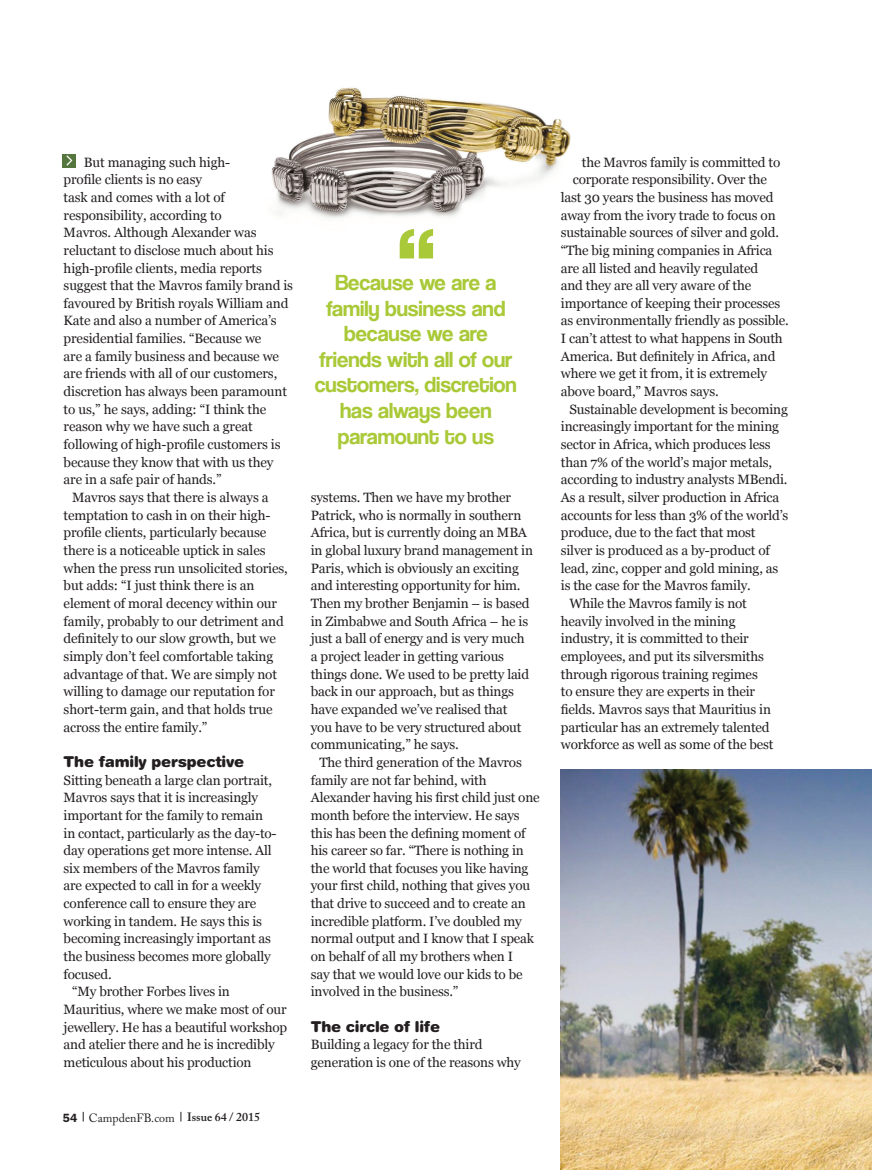
<style>
.page{position:relative;width:872px;height:1170px;background:#fff}
.page>*{position:absolute;margin:0;border:0;box-sizing:border-box;transform-origin:0 0}
.Pull_Quote_new{font:900 78px "Helvetica Neue LT Std";color:#a9c938}
.Pull_Quote_new-2{font:22.5px/25.5px "Coolvetica Rg";color:#a9c938;text-align:center}
.Body_text{font:900 15px "Helvetica Rounded LT Std";letter-spacing:-.015em;color:#231f20}
.Body_text-2{font:13.5px/17.7px "Georgia";letter-spacing:-.015em;color:#231f20}
.t1{font:12px "Adobe Caslon Pro";color:#231f20}
.s1{font-family:"ITC Franklin Gothic Std";font-weight:600}
.s2{font-weight:600}
</style>
<div class="page">
<img style="left:271px;top:87px;width:300px;height:131px">
<div style="left:62px;top:154px;width:13px;height:13px;background:#55763c"></div>
<svg style="left:66px;top:155px;width:6px;height:11px"></svg>
<img style="left:561px;top:769px;width:311px;height:400px">
<p class="Body_text-2" style="left:64px;top:153px;width:231px;text-indent:20px">But managing such high-<br>profile clients is no easy<br>task and comes with a lot of responsibility, according to<br>Mavros. Although Alexander was reluctant to disclose much about his high-profile clients, media reports suggest that the Mavros family brand is favoured by British royals William and Kate and also a number of America’s presidential families. “Because we<br>are a family business and because we are friends with all of our customers, discretion has always been paramount to us,” he says, adding: “I think the reason why we have such a great following of high-profile customers is because they know that with us they are in a safe pair of hands.”</p>
<p class="Body_text-2" style="left:64px;top:488px;width:226px;text-indent:9px">Mavros says that there is always a temptation to cash in on their high&shy;profile clients, particularly because there is a noticeable uptick in sales when the press run unsolicited stories, but adds: “I just think there is an element of moral decency within our family, probably to our detriment and definitely to our slow growth, but we simply don’t feel comfortable taking advantage of that. We are simply not willing to damage our reputation for short-term gain, and that holds true across the entire family.”</p>
<p class="Body_text" style="left:64px;top:751px;width:182px">The family perspective</p>
<p class="Body_text-2" style="left:64px;top:771px;width:214px">Sitting beneath a large clan portrait, Mavros says that it is increasingly important for the family to remain in contact, particularly as the day-to&shy;day operations get more intense. All six members of the Mavros family are expected to call in for a weekly conference call to ensure they are working in tandem. He says this is becoming increasingly important as the business becomes more globally focused.</p>
<p class="Body_text-2" style="left:64px;top:982px;width:225px;text-indent:9px">“My brother Forbes lives in Mauritius, where we make most of our jewellery. He has a beautiful workshop and atelier there and he is incredibly meticulous about his production</p>
<p class="t1" style="left:63px;top:1110px;width:199px"><span class="s1">54</span> CampdenFB.com <span class="s2">Issue 64 / 2015</span></p>
<p class="Pull_Quote_new" style="left:396px;top:210px;width:42px">“</p>
<p class="Pull_Quote_new-2" style="left:335px;top:270px;width:162px">Because we are a</p>
<p class="Pull_Quote_new-2" style="left:315px;top:295px;width:203px">family business and because we are friends with all of our customers, discretion has always been paramount to us</p>
<p class="Body_text-2" style="left:311px;top:488px;width:224px">systems. Then we have my brother Patrick, who is normally in southern Africa, but is currently doing an MBA in global luxury brand management in Paris, which is obviously an exciting and interesting opportunity for him.<br>Then my brother Benjamin – is based in Zimbabwe and South Africa – he is just a ball of energy and is very much a project leader in getting various things done. We used to be pretty laid back in our approach, but as things have expanded we’ve realised that<br>you have to be very structured about communicating,” he says.</p>
<p class="Body_text-2" style="left:311px;top:753px;width:230px;text-indent:9px">The third generation of the Mavros family are not far behind, with Alexander having his first child just one month before the interview. He says this has been the defining moment of his career so far. “There is nothing in the world that focuses you like having your first child, nothing that gives you that drive to succeed and to create an incredible platform. I’ve doubled my normal output and I know that I speak on behalf of all my brothers when I<br>say that we would love our kids to be involved in the business.”</p>
<p class="Body_text" style="left:311px;top:1016px;width:131px">The circle of life</p>
<p class="Body_text-2" style="left:311px;top:1035px;width:211px">Building a legacy for the third generation is one of the reasons why</p>
<p class="Body_text-2" style="left:582px;top:153px;width:200px">the Mavros family is committed to</p>
<p class="Body_text-2" style="left:573px;top:171px;width:196px">corporate responsibility. Over the</p>
<p class="Body_text-2" style="left:561px;top:188px;width:214px">last 30 years the business has moved</p>
<p class="Body_text-2" style="left:561px;top:206px;width:216px">away from the ivory trade to focus on</p>
<p class="Body_text-2" style="left:561px;top:224px;width:220px">sustainable sources of silver and gold.</p>
<p class="Body_text-2" style="left:561px;top:241px;width:213px">“The big mining companies in Africa</p>
<p class="Body_text-2" style="left:561px;top:259px;width:199px">are all listed and heavily regulated</p>
<p class="Body_text-2" style="left:561px;top:276px;width:192px">and they are all very aware of the</p>
<p class="Body_text-2" style="left:561px;top:294px;width:221px">importance of keeping their processes</p>
<p class="Body_text-2" style="left:561px;top:312px;width:229px">as environmentally friendly as possible.</p>
<p class="Body_text-2" style="left:561px;top:329px;width:223px">I can’t attest to what happens in South</p>
<p class="Body_text-2" style="left:561px;top:347px;width:216px">America. But definitely in Africa, and</p>
<p class="Body_text-2" style="left:561px;top:365px;width:208px">where we get it from, it is extremely</p>
<p class="Body_text-2" style="left:561px;top:382px;width:159px">above board,” Mavros says.</p>
<p class="Body_text-2" style="left:561px;top:400px;width:229px;text-indent:9px">Sustainable development is becoming increasingly important for the mining sector in Africa, which produces less than 7% of the world’s major metals, according to industry analysts MBendi.<br>As a result, silver production in Africa accounts for less than 3% of the world’s produce, due to the fact that most silver is produced as a by-product of lead, zinc, copper and gold mining, as is the case for the Mavros family.</p>
<p class="Body_text-2" style="left:561px;top:594px;width:214px;text-indent:9px">While the Mavros family is not heavily involved in the mining industry, it is committed to their employees, and put its silversmiths through rigorous training regimes<br>to ensure they are experts in their fields. Mavros says that Mauritius in particular has an extremely talented workforce as well as some of the best</p>
</div>
